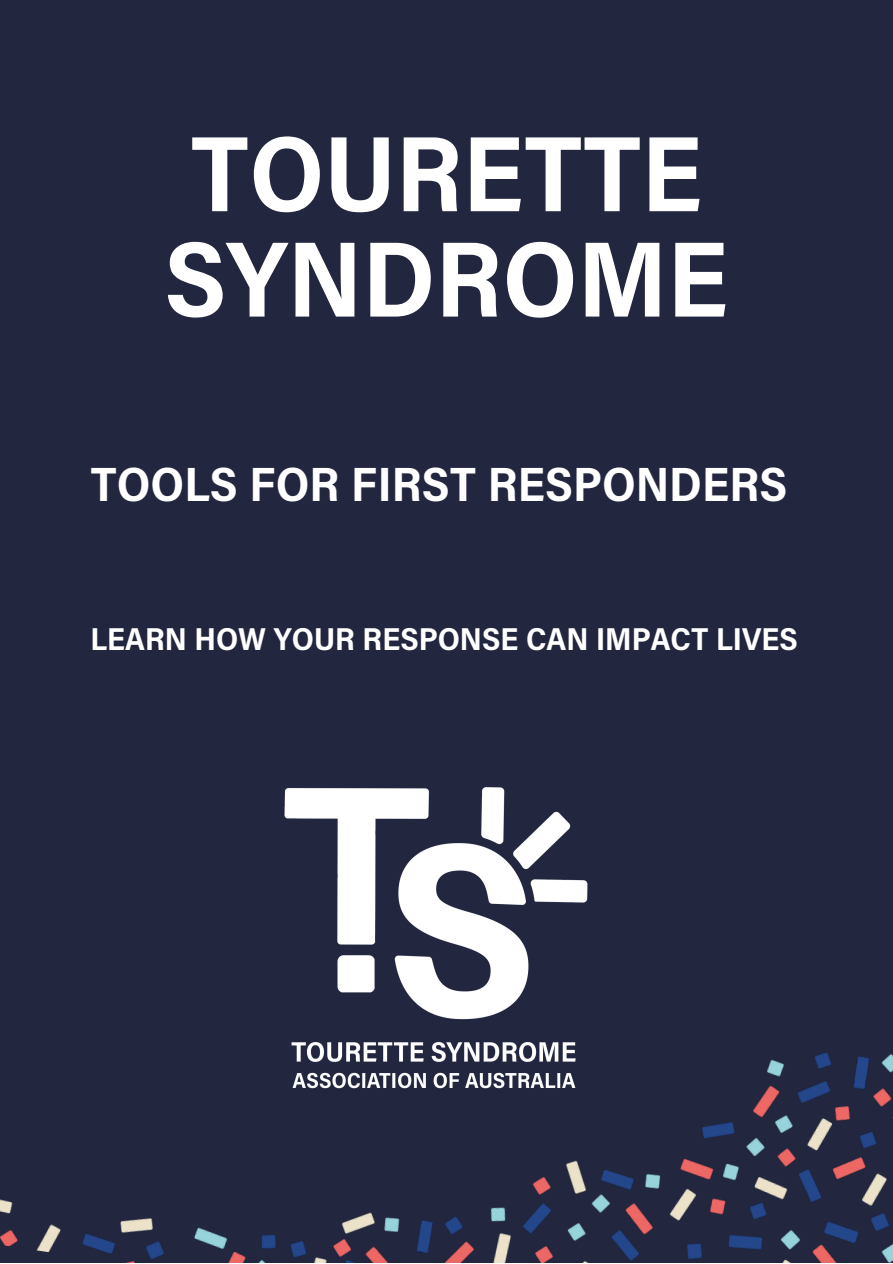
<style>
.page{position:relative;width:893px;height:1264px;background:#fff}
.page>*{position:absolute;margin:0;border:0;box-sizing:border-box;transform-origin:0 0}
.t1{font:700 107.55px/105.3px "Acumin Pro Semi Cond";color:#fff}
.t2{font:700 48.3px "Acumin Pro Semi Cond";color:#fff}
.t3{font:700 31.8px "Acumin Pro Semi Cond";color:#fff}
</style>
<div class="page">
<div style="left:0;top:0;width:892px;height:1262px;background:#22263e"></div>
<img style="left:0;top:1052px;width:892px;height:210px">
<img style="left:112px;top:787px;width:668px;height:386px">
<h1 class="t1" style="left:164px;top:133px;width:565px">TOURETTE<br>SYNDROME</h1>
<h2 class="t2" style="left:90px;top:466px;width:698px">TOOLS FOR FIRST RESPONDERS</h2>
<p class="t3" style="left:90px;top:626px;width:708px">LEARN HOW YOUR RESPONSE CAN IMPACT LIVES</p>
</div>
